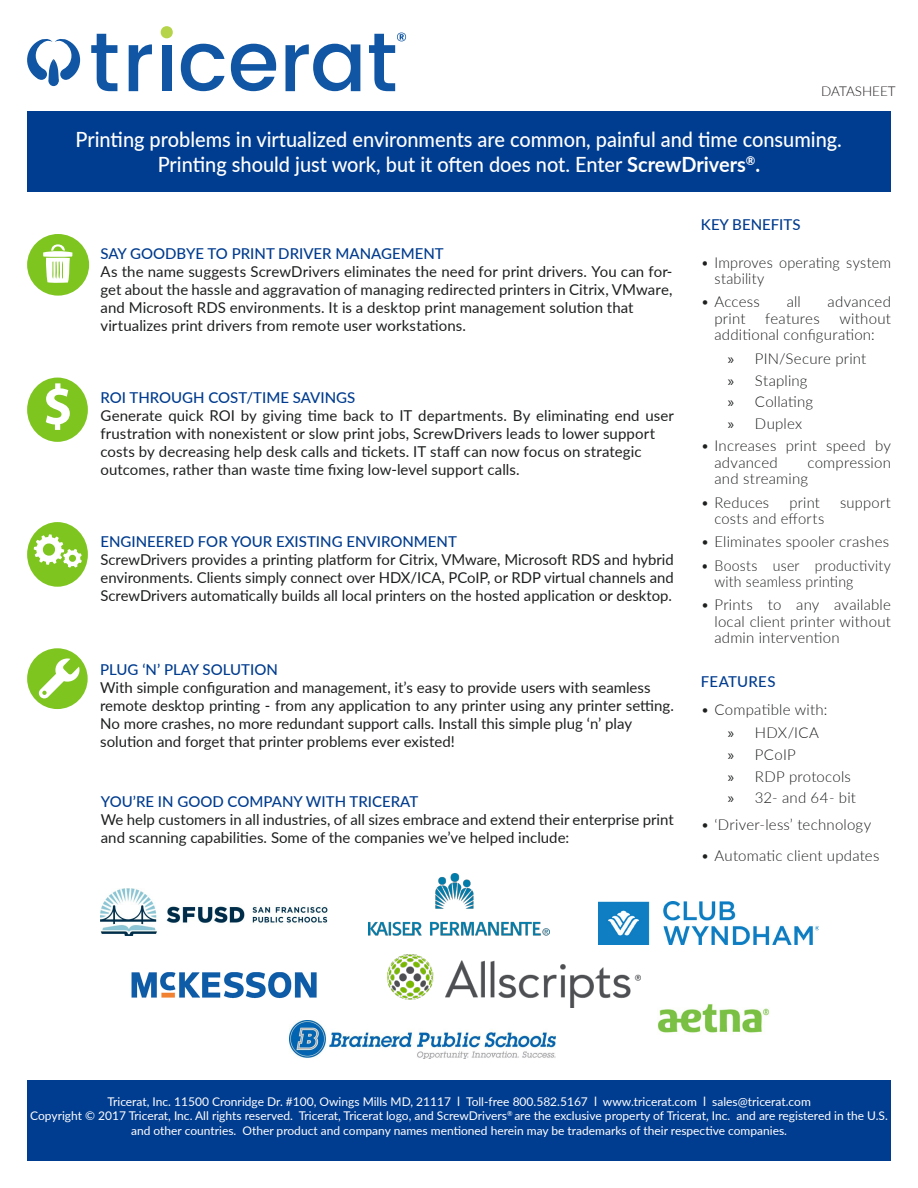
<style>
.page{position:relative;width:918px;height:1188px;background:#fff}
.page>*{position:absolute;margin:0;border:0;box-sizing:border-box;transform-origin:0 0}
.t1{font:500 21px "Lato";color:#fff;scale:.95 1}
.t2{font:15px/18px "Lato";color:#1e1f1f}
.t3{font:300 15px/16.5px "Lato";letter-spacing:.015em;color:#1e1f1f}
.Paragraph_Style_2{font:500 15px "Lato";color:#003c8f}
.t4{font:300 15px/16.5px "Lato";letter-spacing:.015em;color:#1e1f1f;scale:.94 1}
.t5{font:300 15px/16.5px "Lato";letter-spacing:.015em;color:#1e1f1f;scale:.96 1}
.t6{font:300 13.5px "Lato";color:#231f20}
.t7{font:12px/14.4px "Lato";color:#fff;text-align:center}
.s1{font-weight:700}
.s2{font-family:"Myriad Pro";font-weight:400}
.s3{font-size:12.75px}
</style>
<div class="page">
<div style="left:27px;top:1080px;width:864px;height:81px;background:#003c8f"></div>
<div style="left:27px;top:111px;width:864px;height:81px;background:#003c8f"></div>
<div style="left:27px;top:234px;width:62px;height:62px;background:#7ec520;border-radius:50%"></div>
<img style="left:100px;top:889px;width:228px;height:47px">
<img style="left:368px;top:873px;width:182px;height:63px">
<img style="left:289px;top:1020px;width:267px;height:38px">
<img style="left:598px;top:901px;width:221px;height:44px">
<img style="left:131px;top:972px;width:186px;height:27px">
<img style="left:658px;top:1004px;width:112px;height:29px">
<svg style="left:43px;top:244px;width:30px;height:39px"></svg>
<div style="left:27px;top:378px;width:61px;height:64px;background:#7ec520;border-radius:50%"></div>
<svg style="left:46px;top:383px;width:24px;height:47px"></svg>
<div style="left:27px;top:522px;width:61px;height:65px;background:#7ec520;border-radius:50%"></div>
<svg style="left:34px;top:534px;width:48px;height:34px"></svg>
<div style="left:27px;top:648px;width:61px;height:61px;background:#7ec520;border-radius:50%"></div>
<svg style="left:39px;top:659px;width:40px;height:39px"></svg>
<img style="left:387px;top:954px;width:253px;height:54px">
<svg style="left:27px;top:39px;width:53px;height:47px"></svg>
<svg style="left:91px;top:34px;width:26px;height:57px"></svg>
<svg style="left:129px;top:44px;width:23px;height:47px"></svg>
<svg style="left:161px;top:26px;width:12px;height:12px"></svg>
<svg style="left:181px;top:44px;width:44px;height:47px"></svg>
<svg style="left:231px;top:44px;width:45px;height:47px"></svg>
<svg style="left:286px;top:44px;width:74px;height:47px"></svg>
<div style="left:162px;top:45px;width:9px;height:46px;background:#1056a4"></div>
<svg style="left:369px;top:33px;width:37px;height:58px"></svg>
<p class="t6" style="left:821px;top:82px;width:76px">DATASHEET</p>
<p class="t1" style="left:76px;top:124px;width:808px">Printing problems in virtualized environments are common, painful and time consuming.</p>
<p class="t1" style="left:158px;top:150px;width:636px">Printing should just work, but it often does not. Enter <span class="s1">ScrewDrivers</span><sup>®</sup><span class="s1">.</span></p>
<p class="Paragraph_Style_2" style="left:100px;top:242px;width:345px">SAY GOODBYE TO PRINT DRIVER MANAGEMENT</p>
<p class="t2" style="left:100px;top:262px;width:573px;text-align:justify">As the name suggests ScrewDrivers eliminates the need for print drivers. You can for&shy;get about the hassle and aggravation of managing redirected printers in Citrix, VMware, and Microsoft RDS environments. It is a desktop print management solution that</p>
<p class="t2" style="left:100px;top:316px;width:367px">virtualizes print drivers from remote user workstations.</p>
<p class="Paragraph_Style_2" style="left:100px;top:386px;width:256px">ROI THROUGH COST/TIME SAVINGS</p>
<p class="t2" style="left:100px;top:406px;width:575px">Generate quick ROI by giving time back to IT departments. By eliminating end user frustration with nonexistent or slow print jobs, ScrewDrivers leads to lower support</p>
<p class="t2" style="left:100px;top:442px;width:543px">costs by decreasing help desk calls and tickets. IT staff can now focus on strategic</p>
<p class="t2" style="left:100px;top:460px;width:421px">outcomes, rather than waste time fixing low-level support calls.</p>
<p class="Paragraph_Style_2" style="left:100px;top:531px;width:358px">ENGINEERED FOR YOUR EXISTING ENVIRONMENT</p>
<p class="t2" style="left:100px;top:550px;width:575px;text-align:justify">ScrewDrivers provides a printing platform for Citrix, VMware, Microsoft RDS and hybrid environments. Clients simply connect over HDX/ICA, PCoIP, or RDP virtual channels and ScrewDrivers automatically builds all local printers on the hosted application or desktop.</p>
<p class="Paragraph_Style_2" style="left:100px;top:659px;width:179px">PLUG ‘N’ PLAY SOLUTION</p>
<p class="t2" style="left:100px;top:678px;width:552px">With simple configuration and management, it’s easy to provide users with seamless</p>
<p class="t2" style="left:100px;top:696px;width:575px">remote desktop printing - from any application to any printer using any printer setting.<br>No more crashes, no more redundant support calls. Install this simple plug ‘n’ play</p>
<p class="t2" style="left:100px;top:732px;width:356px">solution and forget that printer problems ever existed!</p>
<p class="Paragraph_Style_2" style="left:101px;top:791px;width:319px">YOU’RE IN GOOD COMPANY WITH TRICERAT</p>
<p class="t2" style="left:101px;top:810px;width:575px">We help customers in all industries, of all sizes embrace and extend their enterprise print and scanning capabilities. Some of the companies we’ve helped include:</p>
<p class="Paragraph_Style_2" style="left:701px;top:213px;width:101px">KEY BENEFITS</p>
<p class="t5" style="left:714px;top:253px;width:185px;text-indent:-14px">• Improves operating system stability</p>
<p class="t3" style="left:701px;top:293px;width:60px">• Access</p>
<p class="t3" style="left:787px;top:293px;width:16px">all</p>
<p class="t3" style="left:828px;top:293px;width:65px">advanced</p>
<p class="t3" style="left:714px;top:310px;width:33px">print</p>
<p class="t3" style="left:765px;top:310px;width:56px">features</p>
<p class="t3" style="left:714px;top:310px;width:178px;text-indent:125px">without additional configuration:</p>
<p class="t3" style="left:728px;top:349px;width:140px"><span class="s2">»</span> PIN/Secure print</p>
<p class="t3" style="left:728px;top:371px;width:81px"><span class="s2">»</span> Stapling</p>
<p class="t3" style="left:728px;top:393px;width:87px"><span class="s2">»</span> Collating</p>
<p class="t3" style="left:728px;top:415px;width:76px"><span class="s2">»</span> Duplex</p>
<p class="t3" style="left:714px;top:437px;width:178px;text-indent:-14px">• Increases print speed by advanced</p>
<p class="t3" style="left:714px;top:454px;width:178px;text-indent:93px">compression and streaming</p>
<p class="t3" style="left:701px;top:493px;width:70px">• Reduces</p>
<p class="t3" style="left:789px;top:493px;width:32px">print</p>
<p class="t3" style="left:840px;top:493px;width:52px">support</p>
<p class="t3" style="left:714px;top:510px;width:112px">costs and efforts</p>
<p class="t3" style="left:701px;top:533px;width:190px">• Eliminates spooler crashes</p>
<p class="t4" style="left:714px;top:556px;width:189px;text-indent:-14px">• Boosts user productivity with seamless printing</p>
<p class="t3" style="left:714px;top:596px;width:178px;text-align:justify;text-indent:-14px">• Prints to any available local client printer without admin intervention</p>
<p class="Paragraph_Style_2" style="left:701px;top:671px;width:76px">FEATURES</p>
<p class="t3" style="left:701px;top:700px;width:128px">• Compatible with:</p>
<p class="t3" style="left:728px;top:724px;width:93px"><span class="s2">»</span> HDX/ICA</p>
<p class="t3" style="left:728px;top:745px;width:69px"><span class="s2">»</span> PCoIP</p>
<p class="t3" style="left:728px;top:767px;width:124px"><span class="s2">»</span> RDP protocols</p>
<p class="t3" style="left:728px;top:789px;width:130px"><span class="s2">»</span> 32- and 64- bit</p>
<p class="t3" style="left:701px;top:816px;width:172px">• ‘Driver-less’ technology</p>
<p class="t3" style="left:701px;top:846px;width:180px">• Automatic client updates</p>
<p class="t7" style="left:107px;top:1094px;width:705px">Tricerat, Inc. 11500 Cronridge Dr. #100, Owings Mills MD, 21117 <span class="s3">l</span> Toll-free 800.582.5167 <span class="s3">l</span> www.tricerat.com <span class="s3">l</span> sales@tricerat.com</p>
<p class="t7" style="left:30px;top:1108px;width:859px">Copyright © 2017 Tricerat, Inc. All rights reserved. Tricerat, Tricerat logo, and ScrewDrivers<sup>®</sup> are the exclusive property of Tricerat, Inc. and are registered in the U.S. and other countries. Other product and company names mentioned herein may be trademarks of their respective companies.</p>
</div>
